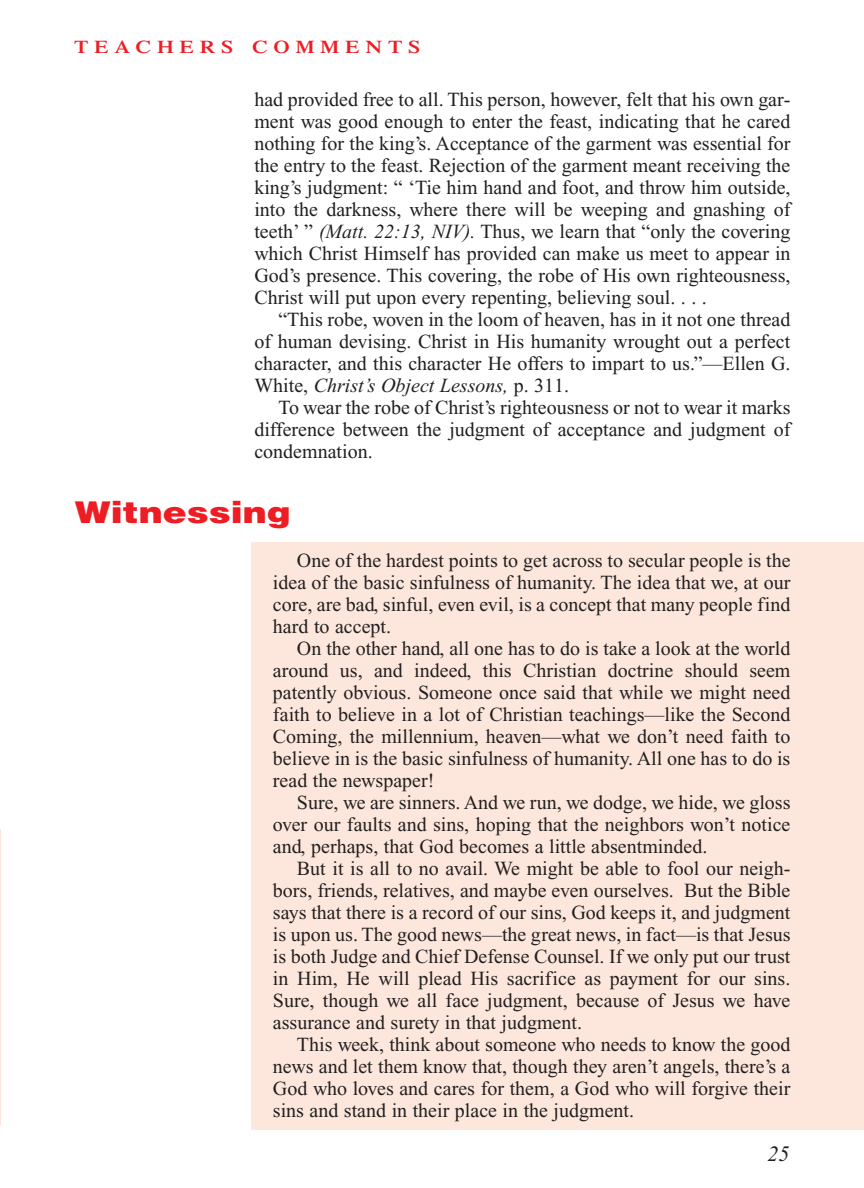
<style>
.page{position:relative;width:864px;height:1188px;background:#fff}
.page>*{position:absolute;margin:0;border:0;box-sizing:border-box;transform-origin:0 0}
.t1{font:900 30px "Helvetica";color:#ee1d23;scale:1.2 1}
.t2{font:italic 22px "Times New Roman";color:#231f20}
.t3{font:20px/22px "Times New Roman";color:#231f20;text-align:justify}
.t4{font:600 18px "Times";letter-spacing:.265em;color:#ee1d23;scale:1.2 1}
.s1{font-style:italic}
</style>
<div class="page">
<div style="left:251px;top:542px;width:613px;height:587px;background:#fde7dc"></div>
<hr style="left:0;top:829px;width:1px;height:297px;background:#fde7dc">
<p class="t4" style="left:74px;top:40px;width:290px">TEACHERS COMMENTS</p>
<p class="t3" style="left:254px;top:90px;width:538px">had provided free to all. This person, however, felt that his own gar&shy;ment was good enough to enter the feast, indicating that he cared nothing for the king’s. Acceptance of the garment was essential for the entry to the feast. Rejection of the garment meant receiving the king’s judgment: “ ‘Tie him hand and foot, and throw him outside, into the darkness, where there will be weeping and gnashing of teeth’ ” <span class="s1">(Matt. 22:13, NIV).</span> Thus, we learn that “only the covering which Christ Himself has provided can make us meet to appear in God’s presence. This covering, the robe of His own righteousness, Christ will put upon every repenting, believing soul. . . .</p>
<p class="t3" style="left:254px;top:310px;width:538px;text-indent:24px">“This robe, woven in the loom of heaven, has in it not one thread of human devising. Christ in His humanity wrought out a perfect character, and this character He offers to impart to us.”—Ellen G.<br>White, <span class="s1">Christ’s Object Lessons,</span> p. 311.</p>
<p class="t3" style="left:254px;top:398px;width:538px;text-indent:24px">To wear the robe of Christ’s righteousness or not to wear it marks difference between the judgment of acceptance and judgment of condemnation.</p>
<h1 class="t1" style="left:75px;top:495px;width:182px">Witnessing</h1>
<p class="t3" style="left:273px;top:552px;width:519px;text-indent:24px">One of the hardest points to get across to secular people is the idea of the basic sinfulness of humanity. The idea that we, at our core, are bad, sinful, even evil, is a concept that many people find hard to accept.</p>
<p class="t3" style="left:273px;top:640px;width:519px;text-indent:24px">On the other hand, all one has to do is take a look at the world around us, and indeed, this Christian doctrine should seem patently obvious. Someone once said that while we might need faith to believe in a lot of Christian teachings—like the Second Coming, the millennium, heaven—what we don’t need faith to believe in is the basic sinfulness of humanity. All one has to do is read the newspaper!</p>
<p class="t3" style="left:273px;top:794px;width:519px;text-indent:24px">Sure, we are sinners. And we run, we dodge, we hide, we gloss over our faults and sins, hoping that the neighbors won’t notice and, perhaps, that God becomes a little absentminded.</p>
<p class="t3" style="left:273px;top:860px;width:519px;text-indent:24px">But it is all to no avail. We might be able to fool our neigh&shy;bors, friends, relatives, and maybe even ourselves. But the Bible says that there is a record of our sins, God keeps it, and judgment is upon us. The good news—the great news, in fact—is that Jesus is both Judge and Chief Defense Counsel. If we only put our trust in Him, He will plead His sacrifice as payment for our sins.<br>Sure, though we all face judgment, because of Jesus we have assurance and surety in that judgment.</p>
<p class="t3" style="left:273px;top:1036px;width:519px;text-indent:24px">This week, think about someone who needs to know the good news and let them know that, though they aren’t angels, there’s a God who loves and cares for them, a God who will forgive their sins and stand in their place in the judgment.</p>
<p class="t2" style="left:767px;top:1146px;width:23px">25</p>
</div>
